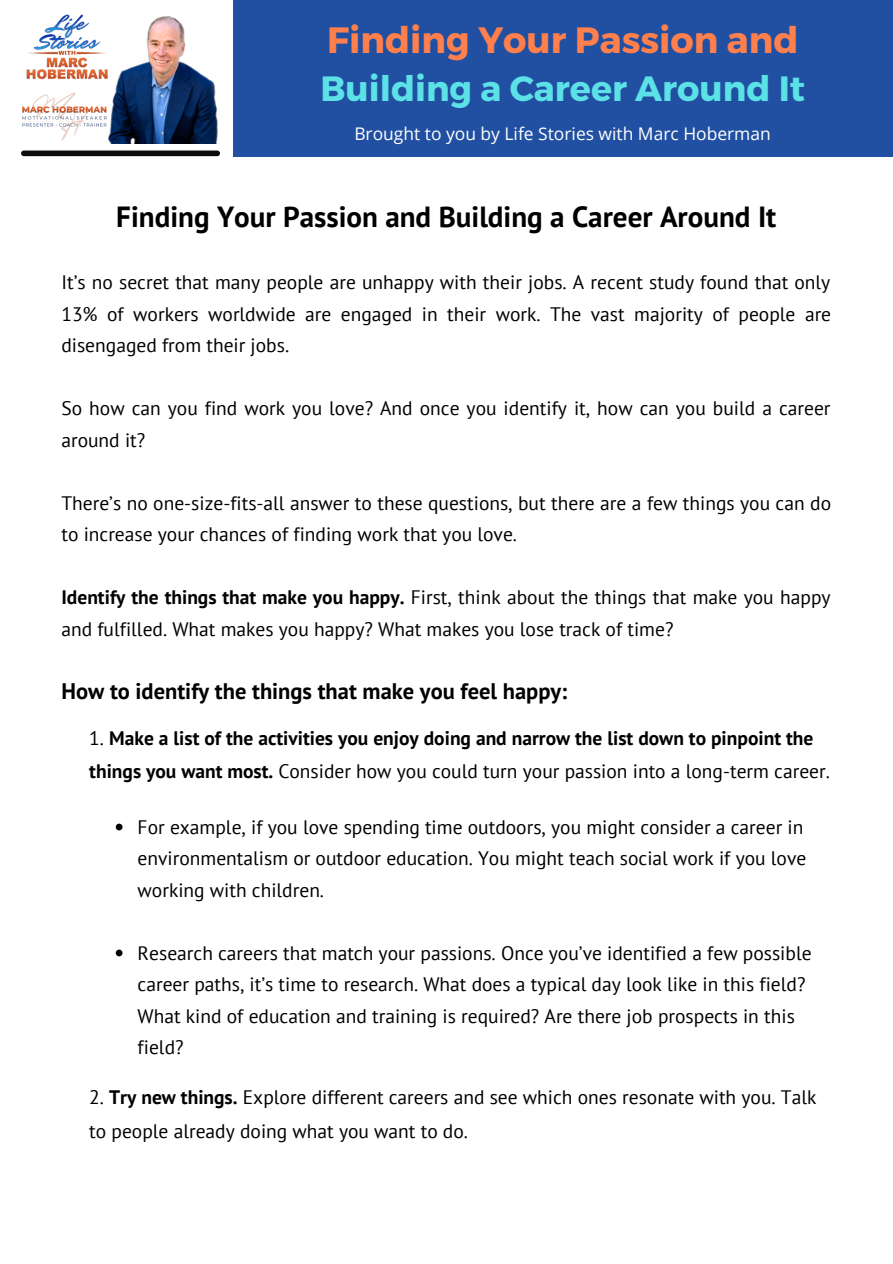
<style>
.page{position:relative;width:893px;height:1264px;background:#fff}
.page>*{position:absolute;margin:0;border:0;box-sizing:border-box;transform-origin:0 0}
.t1{font:700 36.6px "Montserrat";color:#ff804c}
.t2{font:700 35.1px "Montserrat";color:#5ce1e6}
.t3{font:700 29.1px "PT Sans";color:#000}
.t4{font:700 22.5px "PT Sans";color:#000}
.t5{font:19.5px/31.5px "PT Sans";color:#000}
.t6{font:700 19.5px/33.8px "PT Sans";color:#000}
.t7{font:17.4px "Open Sans";color:#fff}
.s1{font-weight:700}
.s2{font-weight:400}
</style>
<div class="page">
<div style="left:24px;top:150px;width:193px;height:6px;background:#0a0c0c"></div>
<img style="left:109px;top:16px;width:109px;height:128px">
<img style="left:22px;top:91px;width:104px;height:51px">
<div style="left:233px;top:0;width:659px;height:156px;background:#2150a2"></div>
<img style="left:26px;top:14px;width:86px;height:68px">
<svg style="left:116px;top:823px;width:6px;height:7px"></svg>
<svg style="left:116px;top:949px;width:6px;height:7px"></svg>
<h1 class="t1" style="left:327px;top:16px;width:473px">Finding Your Passion and</h1>
<h2 class="t2" style="left:320px;top:66px;width:486px">Building a Career Around It</h2>
<p class="t7" style="left:354px;top:121px;width:418px">Brought to you by Life Stories with Marc Hoberman</p>
<h3 class="t3" style="left:116px;top:197px;width:661px">Finding Your Passion and Building a Career Around It</h3>
<p class="t5" style="left:61px;top:266px;width:771px;text-align:justify">It’s no secret that many people are unhappy with their jobs. A recent study found that only 13% of workers worldwide are engaged in their work. The vast majority of people are disengaged from their jobs.</p>
<p class="t5" style="left:61px;top:392px;width:770px">So how can you find work you love? And once you identify it, how can you build a career around it?</p>
<p class="t5" style="left:61px;top:487px;width:771px">There’s no one-size-fits-all answer to these questions, but there are a few things you can do to increase your chances of finding work that you love.</p>
<p class="t5" style="left:61px;top:581px;width:770px"><span class="s1">Identify the things that make you happy.</span> First, think about the things that make you happy and fulfilled. What makes you happy? What makes you lose track of time?</p>
<p class="t4" style="left:61px;top:676px;width:507px">How to identify the things that make you feel happy:</p>
<p class="t6" style="left:89px;top:720px;width:742px"><span class="s2">1.</span> Make a list of the activities you enjoy doing and narrow the list down to pinpoint the things you want most. <span class="s2">Consider how you could turn your passion into a long-term career.</span></p>
<p class="t5" style="left:138px;top:810px;width:670px">For example, if you love spending time outdoors, you might consider a career in environmentalism or outdoor education. You might teach social work if you love working with children.</p>
<p class="t5" style="left:138px;top:936px;width:675px">Research careers that match your passions. Once you’ve identified a few possible career paths, it’s time to research. What does a typical day look like in this field?<br>What kind of education and training is required? Are there job prospects in this field?</p>
<p class="t5" style="left:89px;top:1080px;width:728px;line-height:33.8px">2. <span class="s1">Try new things.</span> Explore different careers and see which ones resonate with you. Talk to people already doing what you want to do.</p>
</div>
